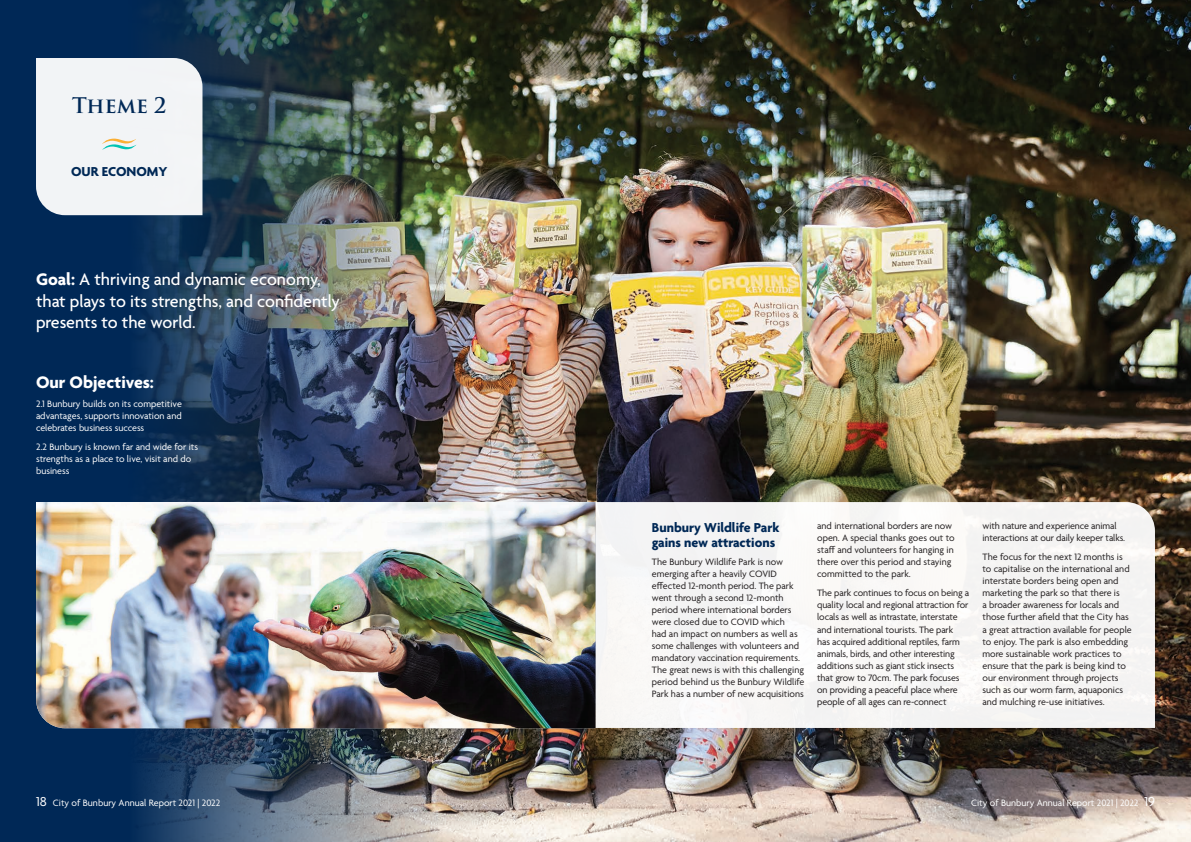
<style>
.page{position:relative;width:1191px;height:842px;background:#fff}
.page>*{position:absolute;margin:0;border:0;box-sizing:border-box;transform-origin:0 0}
.Trajan_Heading{font:600 21px "Trajan Pro 3";letter-spacing:-.005em;color:#002856}
.Agenda_Body_Headings{font:500 18px/21.6px "Agenda";color:#fff}
.Agenda_Body_Headings-2{font:700 18px "Agenda";color:#fff}
.Agenda_Body_Headings-3{font:700 14px/15px "Agenda";color:#002856}
.Body_Copy{font:10px/12px "Agenda";color:#231f20}
.Body_Copy-2{font:10px/12px "Agenda";color:#fff;text-align:justify}
.s1{font-weight:700}
.s2{font-size:14px}
</style>
<div class="page">
<img style="left:652px;top:0;width:539px;height:842px">
<img style="left:0;top:0;width:652px;height:842px">
<div style="left:36px;top:58px;width:166px;height:157px;background:#f2f4f6"></div>
<div style="left:595px;top:502px;width:560px;height:226px;background:#f6f5f4"></div>
<img style="left:36px;top:502px;width:559px;height:226px">
<p class="Trajan_Heading" style="left:72px;top:91px;width:96px">Theme 2</p>
<p class="Agenda_Body_Headings-3" style="left:71px;top:165px;width:98px">OUR ECONOMY</p>
<p class="Agenda_Body_Headings" style="left:36px;top:270px;width:305px"><span class="s1">Goal:</span> A thriving and dynamic economy, that plays to its strengths, and confidently presents to the world.</p>
<p class="Agenda_Body_Headings-2" style="left:36px;top:373px;width:119px">Our Objectives:</p>
<p class="Body_Copy-2" style="left:36px;top:398px;width:147px">2.1 Bunbury builds on its competitive advantages, supports innovation and celebrates business success</p>
<p class="Body_Copy-2" style="left:36px;top:441px;width:163px;text-align:left">2.2 Bunbury is known far and wide for its strengths as a place to live, visit and do business</p>
<p class="Agenda_Body_Headings-3" style="left:652px;top:521px;width:129px">Bunbury Wildlife Park gains new attractions</p>
<p class="Body_Copy" style="left:652px;top:557px;width:154px">The Bunbury Wildlife Park is now emerging after a heavily COVID effected 12-month period. The park went through a second 12-month period where international borders were closed due to COVID which<br>had an impact on numbers as well as some challenges with volunteers and mandatory vaccination requirements.<br>The great news is with this challenging period behind us the Bunbury Wildlife Park has a number of new acquisitions</p>
<p class="Body_Copy" style="left:817px;top:521px;width:139px">and international borders are now open. A special thanks goes out to staff and volunteers for hanging in there over this period and staying committed to the park.</p>
<p class="Body_Copy" style="left:817px;top:588px;width:154px">The park continues to focus on being a quality local and regional attraction for locals as well as intrastate, interstate and international tourists. The park<br>has acquired additional reptiles, farm animals, birds, and other interesting additions such as giant stick insects that grow to 70cm. The park focuses on providing a peaceful place where people of all ages can re-connect</p>
<p class="Body_Copy" style="left:982px;top:521px;width:144px">with nature and experience animal interactions at our daily keeper talks.</p>
<p class="Body_Copy" style="left:982px;top:552px;width:151px">The focus for the next 12 months is to capitalise on the international and interstate borders being open and marketing the park so that there is<br>a broader awareness for locals and those further afield that the City has a great attraction available for people to enjoy. The park is also embedding more sustainable work practices to ensure that the park is being kind to our environment through projects such as our worm farm, aquaponics and mulching re-use initiatives.</p>
<p class="Body_Copy-2" style="left:36px;top:797px;width:186px"><span class="s2">18</span> City of Bunbury Annual Report 2021 | 2022</p>
<p class="Body_Copy-2" style="left:971px;top:797px;width:185px">City of Bunbury Annual Report 2021 | 2022 <span class="s2">19</span></p>
</div>
